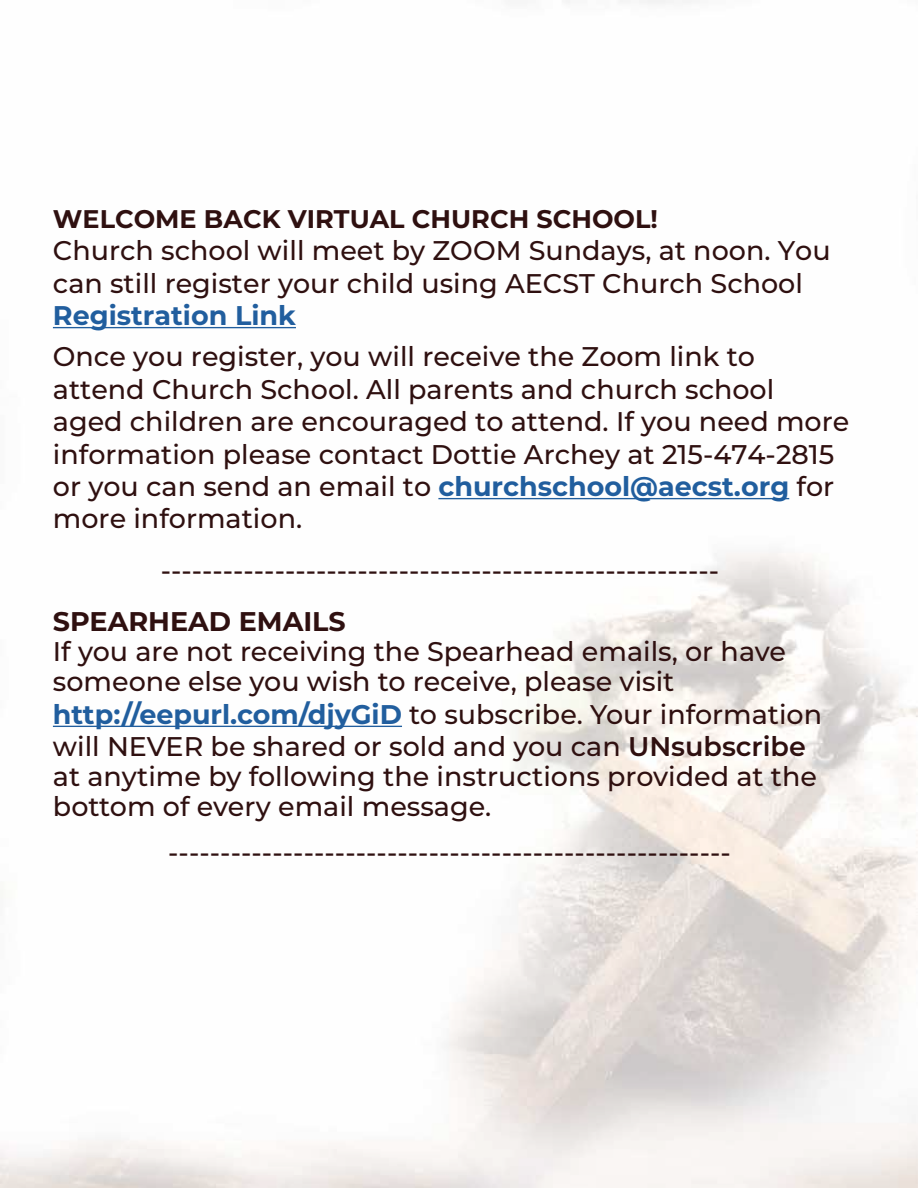
<style>
.page{position:relative;width:918px;height:1188px;background:#fff}
.page>*{position:absolute;margin:0;border:0;box-sizing:border-box;transform-origin:0 0}
.t1{font:500 27px/32.4px "Montserrat";color:#2f1010}
.t2{font:700 27px "Montserrat";color:#215e9e}
.t3{font:700 27px "Montserrat";color:#2f1010}
.t4{font:700 25.5px "Montserrat";color:#2f1010}
.s1{font-weight:700;color:#215e9e}
.s2{font-weight:600}
</style>
<div class="page">
<img style="left:0;top:0;width:918px;height:1188px">
<hr style="left:53px;top:327px;width:243px;height:1px;background:#215e9e">
<hr style="left:438px;top:498px;width:351px;height:1px;background:#215e9e">
<hr style="left:53px;top:726px;width:349px;height:1px;background:#215e9e">
<p class="t4" style="left:53px;top:200px;width:607px">WELCOME BACK VIRTUAL CHURCH SCHOOL!</p>
<p class="t1" style="left:53px;top:233px;width:779px">Church school will meet by ZOOM Sundays, at noon. You can still register your child using AECST Church School</p>
<p class="t2" style="left:53px;top:296px;width:245px">Registration Link</p>
<p class="t1" style="left:53px;top:339px;width:798px">Once you register, you will receive the Zoom link to attend Church School. All parents and church school aged children are encouraged to attend. If you need more information please contact Dottie Archey at 215-474-2815 or you can send an email to <span class="s1">churchschool@aecst.org</span> for more information.</p>
<p class="t1" style="left:161px;top:553px;width:560px">------------------------------------------------------</p>
<p class="t3" style="left:53px;top:602px;width:294px">SPEARHEAD EMAILS</p>
<p class="t1" style="left:53px;top:636px;width:735px;line-height:30px">If you are not receiving the Spearhead emails, or have someone else you wish to receive, please visit</p>
<p class="t1" style="left:53px;top:697px;width:771px"><span class="s1">http://eepurl.com/djyGiD</span> to subscribe. Your information will NEVER be shared or sold and you can <span class="s2">UNsubscribe</span></p>
<p class="t1" style="left:53px;top:760px;width:766px;line-height:30px">at anytime by following the instructions provided at the bottom of every email message.</p>
<p class="t1" style="left:168px;top:835px;width:564px">------------------------------------------------------</p>
</div>
